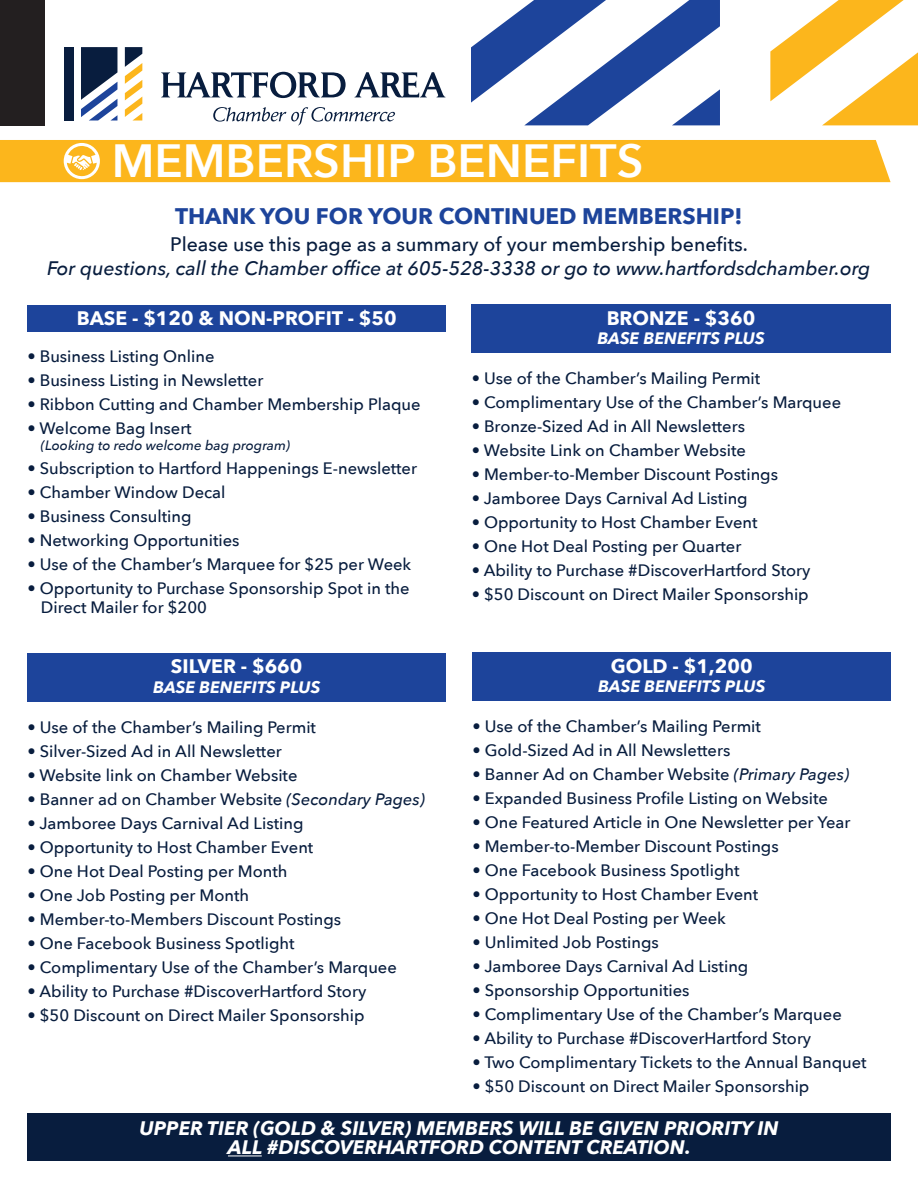
<style>
.page{position:relative;width:918px;height:1188px;background:#fff}
.page>*{position:absolute;margin:0;border:0;box-sizing:border-box;transform-origin:0 0}
.t1{font:600 46.5px "Avenir Next";color:#fff}
.t2{font:700 22.5px "Avenir Next";color:#1d449b}
.t3{font:italic 700 19.5px "Avenir Next";color:#fff}
.t4{font:italic 500 19.5px "Avenir Next";color:#081d3e}
.t5{font:700 19.5px "Avenir Next";color:#fff}
.t6{font:500 19.5px "Avenir Next";color:#081d3e}
.t7{font:500 16.5px/19.5px "Avenir Next";color:#081d3e}
.t8{font:italic 700 16.5px "Avenir Next";color:#fff}
.t9{font:italic 500 13.5px "Avenir Next";color:#081d3e}
.s1{font-style:italic}
</style>
<div class="page">
<div style="left:28px;top:305px;width:418px;height:26px;background:#1d449b"></div>
<div style="left:471px;top:305px;width:420px;height:48px;background:#1d449b"></div>
<div style="left:27px;top:653px;width:419px;height:48px;background:#1d449b"></div>
<div style="left:472px;top:652px;width:419px;height:49px;background:#1d449b"></div>
<div style="left:27px;top:1113px;width:864px;height:48px;background:#081d3e"></div>
<div style="left:0;top:0;width:45px;height:125px;background:#231f20"></div>
<svg style="left:161px;top:72px;width:185px;height:26px"></svg>
<svg style="left:355px;top:72px;width:90px;height:25px"></svg>
<svg style="left:213px;top:107px;width:182px;height:18px"></svg>
<div style="left:64px;top:47px;width:10px;height:74px;background:#081d3e"></div>
<svg style="left:125px;top:47px;width:17px;height:74px"></svg>
<svg style="left:81px;top:47px;width:36px;height:74px"></svg>
<svg style="left:770px;top:0;width:148px;height:125px"></svg>
<svg style="left:471px;top:0;width:249px;height:125px"></svg>
<hr style="left:228px;top:1155px;width:34px;height:1px;background:#fff">
<div style="left:0;top:140px;width:891px;height:42px;background:#fcb61c"></div>
<p class="t1" style="left:112px;top:120px;width:533px">MEMBERSHIP BENEFITS</p>
<p class="t2" style="left:175px;top:197px;width:569px">THANK YOU FOR YOUR CONTINUED MEMBERSHIP!</p>
<p class="t6" style="left:170px;top:228px;width:579px">Please use this page as a summary of your membership benefits.</p>
<p class="t4" style="left:47px;top:251px;width:825px">For questions, call the Chamber office at 605-528-3338 or go to www.hartfordsdchamber.org</p>
<p class="t5" style="left:77px;top:301px;width:321px">BASE - $120 &amp; NON-PROFIT - $50</p>
<p class="t5" style="left:607px;top:301px;width:150px">BRONZE - $360</p>
<p class="t8" style="left:597px;top:324px;width:169px">BASE BENEFITS PLUS</p>
<p class="t7" style="left:27px;top:346px;width:189px">• Business Listing Online</p>
<p class="t7" style="left:27px;top:370px;width:237px">• Business Listing in Newsletter</p>
<p class="t7" style="left:27px;top:394px;width:395px">• Ribbon Cutting and Chamber Membership Plaque</p>
<p class="t7" style="left:27px;top:418px;width:166px">• Welcome Bag Insert</p>
<p class="t9" style="left:41px;top:434px;width:251px">(Looking to redo welcome bag program)</p>
<p class="t7" style="left:27px;top:458px;width:391px">• Subscription to Hartford Happenings E-newsletter</p>
<p class="t7" style="left:27px;top:482px;width:200px">• Chamber Window Decal</p>
<p class="t7" style="left:27px;top:506px;width:166px">• Business Consulting</p>
<p class="t7" style="left:27px;top:530px;width:214px">• Networking Opportunities</p>
<p class="t7" style="left:27px;top:554px;width:385px">• Use of the Chamber’s Marquee for $25 per Week</p>
<p class="t7" style="left:41px;top:578px;width:370px;text-indent:-13px">• Opportunity to Purchase Sponsorship Spot in the<br>Direct Mailer for $200</p>
<p class="t5" style="left:171px;top:650px;width:133px">SILVER - $660</p>
<p class="t8" style="left:153px;top:673px;width:169px">BASE BENEFITS PLUS</p>
<p class="t7" style="left:27px;top:717px;width:290px">• Use of the Chamber’s Mailing Permit</p>
<p class="t7" style="left:27px;top:741px;width:256px">• Silver-Sized Ad in All Newsletter</p>
<p class="t7" style="left:27px;top:765px;width:272px">• Website link on Chamber Website</p>
<p class="t7" style="left:27px;top:789px;width:399px">• Banner ad on Chamber Website <span class="s1">(Secondary Pages)</span></p>
<p class="t7" style="left:27px;top:813px;width:278px">• Jamboree Days Carnival Ad Listing</p>
<p class="t7" style="left:27px;top:837px;width:287px">• Opportunity to Host Chamber Event</p>
<p class="t7" style="left:27px;top:861px;width:262px">• One Hot Deal Posting per Month</p>
<p class="t7" style="left:27px;top:885px;width:223px">• One Job Posting per Month</p>
<p class="t7" style="left:27px;top:909px;width:315px">• Member-to-Members Discount Postings</p>
<p class="t7" style="left:27px;top:933px;width:269px">• One Facebook Business Spotlight</p>
<p class="t7" style="left:27px;top:957px;width:371px">• Complimentary Use of the Chamber’s Marquee</p>
<p class="t7" style="left:27px;top:981px;width:340px">• Ability to Purchase #DiscoverHartford Story</p>
<p class="t7" style="left:27px;top:1005px;width:339px">• $50 Discount on Direct Mailer Sponsorship</p>
<p class="t7" style="left:472px;top:368px;width:290px">• Use of the Chamber’s Mailing Permit</p>
<p class="t7" style="left:472px;top:392px;width:371px">• Complimentary Use of the Chamber’s Marquee</p>
<p class="t7" style="left:472px;top:416px;width:275px">• Bronze-Sized Ad in All Newsletters</p>
<p class="t7" style="left:472px;top:440px;width:276px">• Website Link on Chamber Website</p>
<p class="t7" style="left:472px;top:464px;width:308px">• Member-to-Member Discount Postings</p>
<p class="t7" style="left:472px;top:488px;width:278px">• Jamboree Days Carnival Ad Listing</p>
<p class="t7" style="left:472px;top:512px;width:287px">• Opportunity to Host Chamber Event</p>
<p class="t7" style="left:472px;top:536px;width:271px">• One Hot Deal Posting per Quarter</p>
<p class="t7" style="left:472px;top:560px;width:340px">• Ability to Purchase #DiscoverHartford Story</p>
<p class="t7" style="left:472px;top:584px;width:339px">• $50 Discount on Direct Mailer Sponsorship</p>
<p class="t5" style="left:611px;top:649px;width:143px">GOLD - $1,200</p>
<p class="t8" style="left:598px;top:672px;width:169px">BASE BENEFITS PLUS</p>
<p class="t7" style="left:472px;top:716px;width:290px">• Use of the Chamber’s Mailing Permit</p>
<p class="t7" style="left:472px;top:740px;width:260px">• Gold-Sized Ad in All Newsletters</p>
<p class="t7" style="left:472px;top:764px;width:378px">• Banner Ad on Chamber Website <span class="s1">(Primary Pages)</span></p>
<p class="t7" style="left:472px;top:788px;width:357px">• Expanded Business Profile Listing on Website</p>
<p class="t7" style="left:472px;top:812px;width:379px">• One Featured Article in One Newsletter per Year</p>
<p class="t7" style="left:472px;top:836px;width:308px">• Member-to-Member Discount Postings</p>
<p class="t7" style="left:472px;top:860px;width:269px">• One Facebook Business Spotlight</p>
<p class="t7" style="left:472px;top:884px;width:287px">• Opportunity to Host Chamber Event</p>
<p class="t7" style="left:472px;top:908px;width:255px">• One Hot Deal Posting per Week</p>
<p class="t7" style="left:472px;top:932px;width:188px">• Unlimited Job Postings</p>
<p class="t7" style="left:472px;top:956px;width:278px">• Jamboree Days Carnival Ad Listing</p>
<p class="t7" style="left:472px;top:980px;width:219px">• Sponsorship Opportunities</p>
<p class="t7" style="left:472px;top:1004px;width:371px">• Complimentary Use of the Chamber’s Marquee</p>
<p class="t7" style="left:472px;top:1028px;width:340px">• Ability to Purchase #DiscoverHartford Story</p>
<p class="t7" style="left:472px;top:1052px;width:396px">• Two Complimentary Tickets to the Annual Banquet</p>
<p class="t7" style="left:472px;top:1076px;width:339px">• $50 Discount on Direct Mailer Sponsorship</p>
<p class="t3" style="left:139px;top:1111px;width:641px">UPPER TIER (GOLD &amp; SILVER) MEMBERS WILL BE GIVEN PRIORITY IN</p>
<p class="t3" style="left:228px;top:1131px;width:465px">ALL #DISCOVERHARTFORD CONTENT CREATION.</p>
</div>
